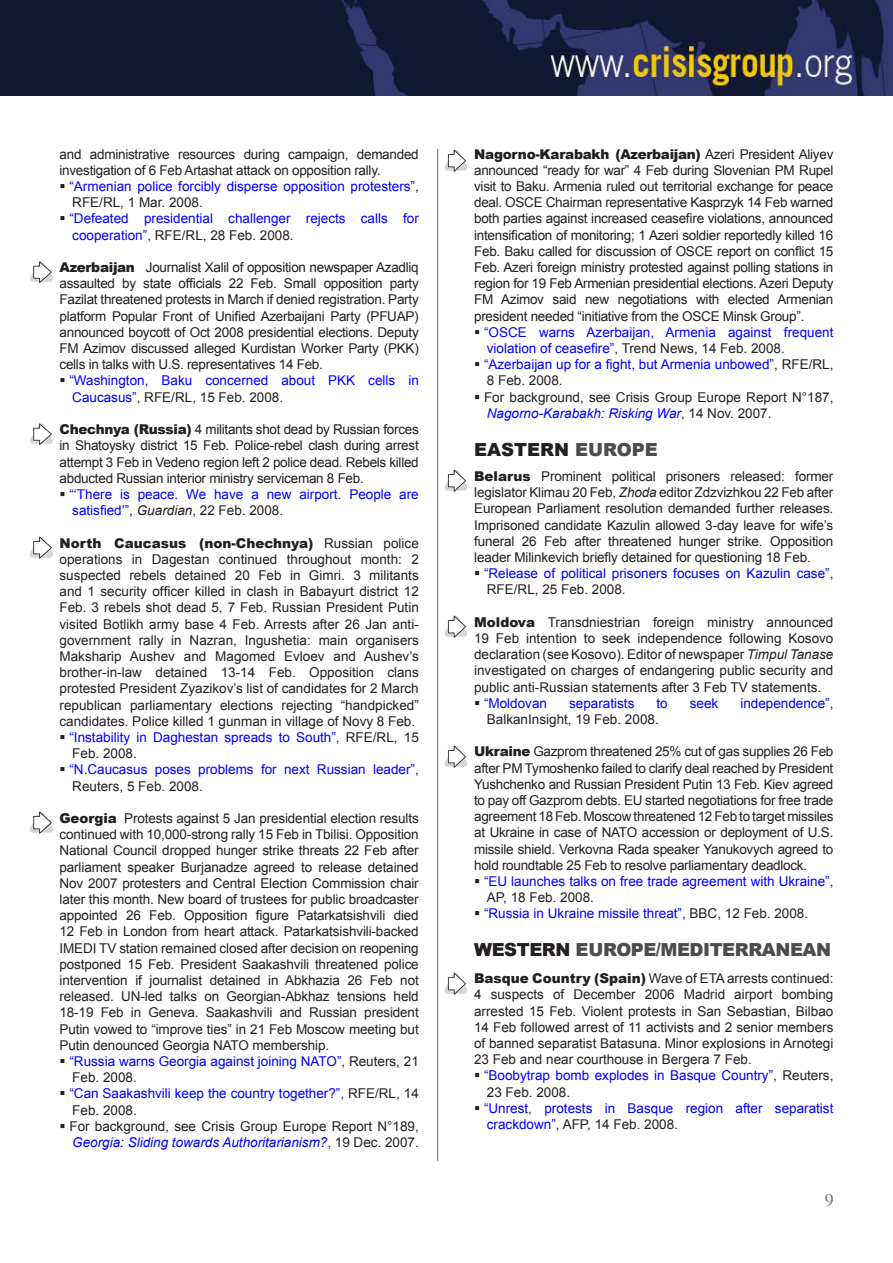
<style>
.page{position:relative;width:893px;height:1263px;background:#fff}
.page>*{position:absolute;margin:0;border:0;box-sizing:border-box;transform-origin:0 0}
.ICG_Region_a{font:900 18px "Arial";letter-spacing:-.025em;color:#4c4c4c}
.ICG_Region_a-2{font:900 18px "Arial";color:#231f20}
.t1{font:18px "Times";color:#757679}
.Country_body{font:13.5px/16.2px "Arial";letter-spacing:-.02em;color:#231f20;text-align:justify}
.Bullets_new{font:13.5px/16.2px "Arial";color:#00f}
.Bullets_new-2{font:13.5px/16.2px "Arial";color:#231f20}
.s1{color:#231f20}
.s2{font-weight:900}
.s3{font-style:italic;color:#231f20}
.s4{font-style:italic;color:#00f}
.s5{color:#4c4c4c}
.s6{font-style:italic}
</style>
<div class="page">
<img style="left:0;top:0;width:893px;height:96px">
<hr style="left:437px;top:149px;width:1px;height:1012px;background:#757679">
<img style="left:30px;top:261px;width:23px;height:22px">
<img style="left:30px;top:423px;width:23px;height:22px">
<img style="left:30px;top:536px;width:23px;height:23px">
<img style="left:30px;top:811px;width:23px;height:23px">
<img style="left:444px;top:469px;width:23px;height:23px">
<img style="left:444px;top:615px;width:23px;height:23px">
<img style="left:444px;top:745px;width:23px;height:23px">
<img style="left:444px;top:972px;width:23px;height:23px">
<img style="left:444px;top:149px;width:23px;height:23px">
<p class="Country_body" style="left:60px;top:146px;width:361px">and administrative resources during campaign, demanded investigation of 6 Feb Artashat attack on opposition rally.</p>
<p class="Bullets_new" style="left:69px;top:178px;width:351px">“Armenian police forcibly disperse opposition protesters”<span class="s1">,<br>RFE/RL, 1 Mar. 2008.</span></p>
<p class="Bullets_new" style="left:69px;top:211px;width:351px">“Defeated presidential challenger rejects calls for cooperation”<span class="s1">, RFE/RL, 28 Feb. 2008.</span></p>
<p class="Country_body" style="left:60px;top:259px;width:361px"><span class="s2">Azerbaijan</span> Journalist Xalil of opposition newspaper Azadliq assaulted by state officials 22 Feb. Small opposition party Fazilat threatened protests in March if denied registration. Party platform Popular Front of Unified Azerbaijani Party (PFUAP) announced boycott of Oct 2008 presidential elections. Deputy FM Azimov discussed alleged Kurdistan Worker Party (PKK) cells in talks with U.S. representatives 14 Feb.</p>
<p class="Bullets_new" style="left:69px;top:373px;width:351px">“Washington, Baku concerned about PKK cells in<br>Caucasus”<span class="s1">, RFE/RL, 15 Feb. 2008.</span></p>
<p class="Country_body" style="left:60px;top:421px;width:361px"><span class="s2">Chechnya (Russia)</span> 4 militants shot dead by Russian forces in Shatoysky district 15 Feb. Police-rebel clash during arrest attempt 3 Feb in Vedeno region left 2 police dead. Rebels killed abducted Russian interior ministry serviceman 8 Feb.</p>
<p class="Bullets_new" style="left:69px;top:486px;width:351px">“‘There is peace. We have a new airport. People are satisfied’”<span class="s1">,</span> <span class="s3">Guardian</span><span class="s1">, 22 Feb. 2008.</span></p>
<p class="Country_body" style="left:60px;top:535px;width:361px"><span class="s2">North Caucasus (non-Chechnya)</span> Russian police operations in Dagestan continued throughout month: 2 suspected rebels detained 20 Feb in Gimri. 3 militants and 1 security officer killed in clash in Babayurt district 12<br>Feb. 3 rebels shot dead 5, 7 Feb. Russian President Putin visited Botlikh army base 4 Feb. Arrests after 26 Jan anti&shy;government rally in Nazran, Ingushetia: main organisers Maksharip Aushev and Magomed Evloev and Aushev’s brother-in-law detained 13-14 Feb. Opposition clans protested President Zyazikov’s list of candidates for 2 March republican parliamentary elections rejecting “handpicked” candidates. Police killed 1 gunman in village of Novy 8 Feb.</p>
<p class="Bullets_new" style="left:69px;top:729px;width:351px">“Instability in Daghestan spreads to South”<span class="s1">, RFE/RL, 15<br>Feb. 2008.</span></p>
<p class="Bullets_new" style="left:69px;top:762px;width:351px">“N.Caucasus poses problems for next Russian leader”<span class="s1">,<br>Reuters, 5 Feb. 2008.</span></p>
<p class="Country_body" style="left:60px;top:810px;width:361px"><span class="s2">Georgia</span> Protests against 5 Jan presidential election results continued with 10,000-strong rally 15 Feb in Tbilisi. Opposition National Council dropped hunger strike threats 22 Feb after parliament speaker Burjanadze agreed to release detained Nov 2007 protesters and Central Election Commission chair later this month. New board of trustees for public broadcaster appointed 26 Feb. Opposition figure Patarkatsishvili died 12 Feb in London from heart attack. Patarkatsishvili-backed IMEDI TV station remained closed after decision on reopening postponed 15 Feb. President Saakashvili threatened police intervention if journalist detained in Abkhazia 26 Feb not released. UN-led talks on Georgian-Abkhaz tensions held 18-19 Feb in Geneva. Saakashvili and Russian president Putin vowed to “improve ties” in 21 Feb Moscow meeting but Putin denounced Georgia NATO membership.</p>
<p class="Bullets_new" style="left:69px;top:1053px;width:351px">“Russia warns Georgia against joining NATO”<span class="s1">, Reuters, 21<br>Feb. 2008.</span></p>
<p class="Bullets_new" style="left:69px;top:1086px;width:351px">“Can Saakashvili keep the country together?”<span class="s1">, RFE/RL, 14<br>Feb. 2008.</span></p>
<p class="Bullets_new-2" style="left:69px;top:1118px;width:351px">For background, see Crisis Group Europe Report N°189,<br><span class="s4">Georgia: Sliding towards Authoritarianism?</span>, 19 Dec. 2007.</p>
<p class="Country_body" style="left:474px;top:146px;width:361px"><span class="s2">Nagorno-Karabakh (Azerbaijan)</span> Azeri President Aliyev announced “ready for war” 4 Feb during Slovenian PM Rupel visit to Baku. Armenia ruled out territorial exchange for peace deal. OSCE Chairman representative Kasprzyk 14 Feb warned both parties against increased ceasefire violations, announced intensification of monitoring; 1 Azeri soldier reportedly killed 16<br>Feb. Baku called for discussion of OSCE report on conflict 15<br>Feb. Azeri foreign ministry protested against polling stations in region for 19 Feb Armenian presidential elections. Azeri Deputy FM Azimov said new negotiations with elected Armenian president needed “initiative from the OSCE Minsk Group”.</p>
<p class="Bullets_new" style="left:484px;top:324px;width:351px">“OSCE warns Azerbaijan, Armenia against frequent violation of ceasefire”<span class="s1">, Trend News, 14 Feb. 2008.</span></p>
<p class="Bullets_new" style="left:484px;top:357px;width:351px">“Azerbaijan up for a fight, but Armenia unbowed”<span class="s1">, RFE/RL,<br>8 Feb. 2008.</span></p>
<p class="Bullets_new-2" style="left:484px;top:389px;width:351px">For background, see Crisis Group Europe Report N°187,<br><span class="s4">Nagorno-Karabakh: Risking War</span>, 14 Nov. 2007.</p>
<p class="ICG_Region_a-2" style="left:474px;top:436px;width:185px">EASTERN <span class="s5">EUROPE</span></p>
<p class="Country_body" style="left:474px;top:468px;width:361px"><span class="s2">Belarus</span> Prominent political prisoners released: former legislator Klimau 20 Feb, <span class="s6">Zhoda</span> editor Zdzvizhkou 22 Feb after European Parliament resolution demanded further releases.<br>Imprisoned candidate Kazulin allowed 3-day leave for wife’s funeral 26 Feb after threatened hunger strike. Opposition leader Milinkevich briefly detained for questioning 18 Feb.</p>
<p class="Bullets_new" style="left:484px;top:565px;width:351px">“Release of political prisoners focuses on Kazulin case”<span class="s1">,<br>RFE/RL, 25 Feb. 2008.</span></p>
<p class="Country_body" style="left:474px;top:614px;width:361px"><span class="s2">Moldova</span> Transdniestrian foreign ministry announced 19 Feb intention to seek independence following Kosovo declaration (see Kosovo). Editor of newspaper <span class="s6">Timpul Tanase </span>investigated on charges of endangering public security and public anti-Russian statements after 3 Feb TV statements.</p>
<p class="Bullets_new" style="left:484px;top:695px;width:65px">“Moldovan</p>
<p class="Bullets_new" style="left:569px;top:695px;width:67px">separatists</p>
<p class="Bullets_new" style="left:656px;top:695px;width:13px">to</p>
<p class="Bullets_new" style="left:690px;top:695px;width:30px">seek</p>
<p class="Bullets_new" style="left:740px;top:695px;width:95px">independence”<span class="s1">,</span></p>
<p class="Bullets_new-2" style="left:487px;top:711px;width:173px">BalkanInsight, 19 Feb. 2008.</p>
<p class="Country_body" style="left:474px;top:744px;width:361px"><span class="s2">Ukraine</span> Gazprom threatened 25% cut of gas supplies 26 Feb after PM Tymoshenko failed to clarify deal reached by President Yushchenko and Russian President Putin 13 Feb. Kiev agreed to pay off Gazprom debts. EU started negotiations for free trade agreement 18 Feb. Moscow threatened 12 Feb to target missiles at Ukraine in case of NATO accession or deployment of U.S. missile shield. Verkovna Rada speaker Yanukovych agreed to hold roundtable 25 Feb to resolve parliamentary deadlock.</p>
<p class="Bullets_new" style="left:484px;top:873px;width:351px">“EU launches talks on free trade agreement with Ukraine”<span class="s1">,<br>AP, 18 Feb. 2008.</span></p>
<p class="Bullets_new" style="left:484px;top:906px;width:326px">“Russia in Ukraine missile threat”<span class="s1">, BBC, 12 Feb. 2008.</span></p>
<p class="ICG_Region_a" style="left:474px;top:937px;width:358px"><span class="s1">WESTERN</span> EUROPE/MEDITERRANEAN</p>
<p class="Country_body" style="left:474px;top:970px;width:361px"><span class="s2">Basque Country (Spain)</span> Wave of ETA arrests continued:<br>4 suspects of December 2006 Madrid airport bombing arrested 15 Feb. Violent protests in San Sebastian, Bilbao 14 Feb followed arrest of 11 activists and 2 senior members of banned separatist Batasuna. Minor explosions in Arnotegi 23 Feb and near courthouse in Bergera 7 Feb.</p>
<p class="Bullets_new" style="left:484px;top:1068px;width:351px">“Boobytrap bomb explodes in Basque Country”<span class="s1">, Reuters,<br>23 Feb. 2008.</span></p>
<p class="Bullets_new" style="left:484px;top:1100px;width:351px">“Unrest, protests in Basque region after separatist crackdown”<span class="s1">, AFP, 14 Feb. 2008.</span></p>
<h1 class="t1" style="left:825px;top:1189px;width:10px">9</h1>
</div>
